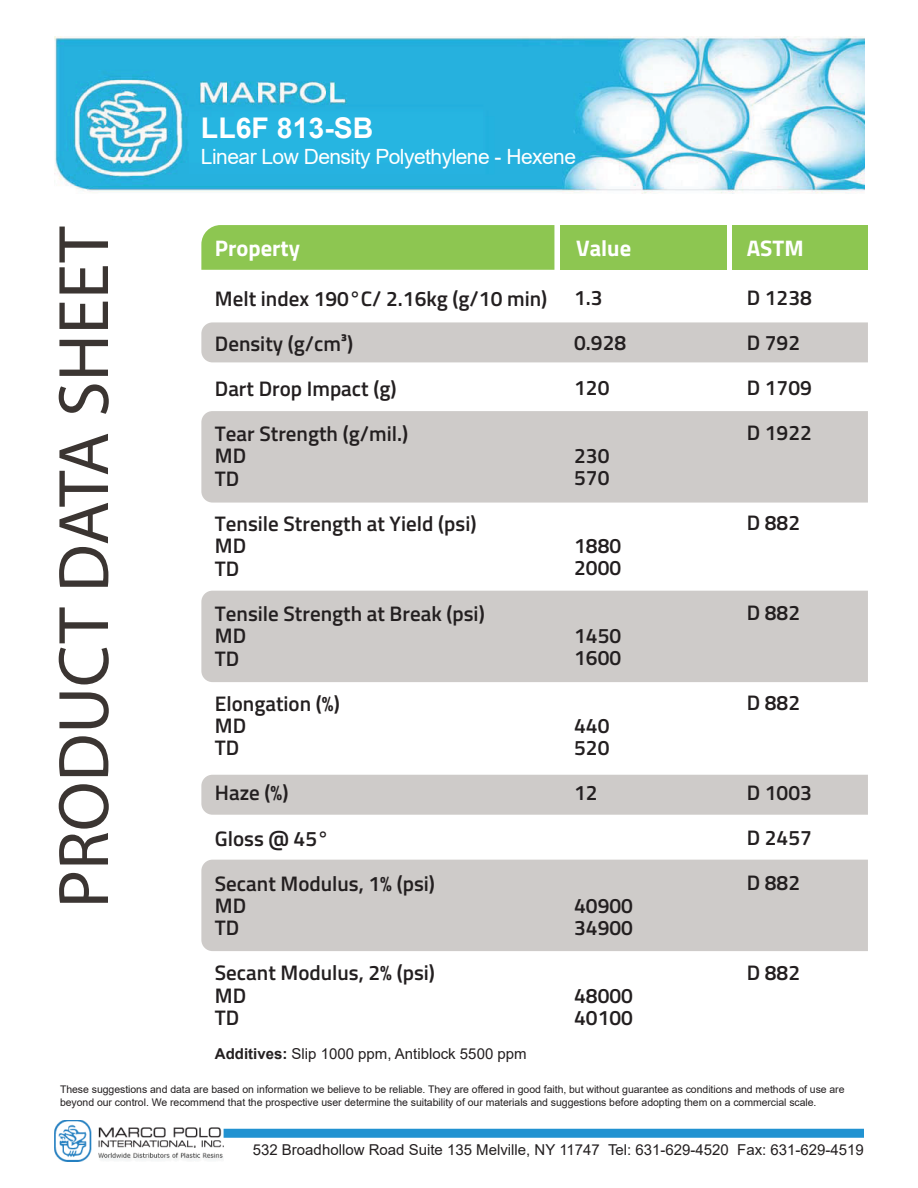
<style>
.page{position:relative;width:918px;height:1188px;background:#fff}
.page>*{position:absolute;margin:0;border:0;box-sizing:border-box;transform-origin:0 0}
.t1{font:72px "Myriad Pro";color:#3b3532}
.t2{font:700 28.5px "Arial";color:#fff}
.t3{font:700 22.5px "Titillium Web";color:#fff}
.t4{font:600 21px/22.5px "Titillium Web";color:#231f20}
.t5{font:21px "Arial";letter-spacing:-.025em;color:#fff}
.t6{font:15px "Arial";color:#231f20}
.t7{font:10.5px/13.5px "Arial";letter-spacing:-.005em;color:#231f20}
.s1{font-weight:700}
</style>
<div class="page">
<img style="left:54px;top:36px;width:810px;height:158px">
<img style="left:54px;top:1120px;width:170px;height:41px">
<div style="left:224px;top:1129px;width:640px;height:9px;background:#2192d1"></div>
<div style="left:201px;top:411px;width:667px;height:92px;background:#cecbc9"></div>
<div style="left:201px;top:591px;width:667px;height:91px;background:#cecbc9"></div>
<div style="left:201px;top:860px;width:667px;height:91px;background:#cecbc9"></div>
<div style="left:201px;top:322px;width:667px;height:40px;background:#cecbc9"></div>
<div style="left:201px;top:775px;width:667px;height:40px;background:#cecbc9"></div>
<div style="left:201px;top:225px;width:353px;height:45px;background:#8dc651"></div>
<div style="left:560px;top:225px;width:167px;height:45px;background:#8dc651"></div>
<div style="left:733px;top:225px;width:135px;height:45px;background:#8dc651"></div>
<h1 class="t1" style="left:39px;top:908px;width:683px;rotate:-90deg">PRODUCT DATA SHEET</h1>
<h2 class="t2" style="left:201px;top:108px;width:174px">LL6F 813-SB</h2>
<p class="t5" style="left:201px;top:142px;width:377px">Linear Low Density Polyethylene - Hexene</p>
<p class="t3" style="left:215px;top:231px;width:87px">Property</p>
<p class="t4" style="left:215px;top:275px;width:334px;line-height:45px">Melt index 190°C/ 2.16kg (g/10 min)<br>Density (g/cm³)<br>Dart Drop Impact (g)<br>Tear Strength (g/mil.)</p>
<p class="t4" style="left:215px;top:443px;width:33px">MD<br>TD</p>
<p class="t4" style="left:215px;top:511px;width:263px">Tensile Strength at Yield (psi)<br>MD<br>TD</p>
<p class="t4" style="left:215px;top:601px;width:271px">Tensile Strength at Break (psi)<br>MD<br>TD</p>
<p class="t4" style="left:215px;top:691px;width:126px">Elongation (%)<br>MD<br>TD</p>
<p class="t4" style="left:215px;top:770px;width:222px;line-height:45px">Haze (%)<br>Gloss @ 45°<br>Secant Modulus, 1% (psi)</p>
<p class="t4" style="left:215px;top:893px;width:33px">MD<br>TD</p>
<p class="t4" style="left:215px;top:961px;width:222px">Secant Modulus, 2% (psi)<br>MD<br>TD</p>
<p class="t6" style="left:215px;top:1043px;width:313px"><span class="s1">Additives:</span> Slip 1000 ppm, Antiblock 5500 ppm</p>
<p class="t3" style="left:576px;top:231px;width:57px">Value</p>
<p class="t3" style="left:747px;top:231px;width:58px">ASTM</p>
<p class="t4" style="left:574px;top:275px;width:54px;line-height:45px">1.3<br>0.928<br>120</p>
<p class="t4" style="left:574px;top:443px;width:37px">230<br>570</p>
<p class="t4" style="left:574px;top:533px;width:49px">1880<br>2000</p>
<p class="t4" style="left:574px;top:623px;width:49px">1450<br>1600</p>
<p class="t4" style="left:574px;top:713px;width:37px">440<br>520</p>
<p class="t4" style="left:574px;top:781px;width:25px">12</p>
<p class="t4" style="left:574px;top:893px;width:60px">40900<br>34900</p>
<p class="t4" style="left:574px;top:983px;width:60px">48000<br>40100</p>
<p class="t4" style="left:747px;top:274px;width:67px;line-height:45px">D 1238<br>D 792<br>D 1709<br>D 1922</p>
<p class="t4" style="left:747px;top:511px;width:55px">D 882</p>
<p class="t4" style="left:747px;top:601px;width:55px">D 882</p>
<p class="t4" style="left:747px;top:691px;width:55px">D 882</p>
<p class="t4" style="left:747px;top:770px;width:67px;line-height:45px;text-align:justify">D 1003<br>D 2457<br>D 882</p>
<p class="t4" style="left:747px;top:961px;width:55px">D 882</p>
<p class="t7" style="left:60px;top:1082px;width:786px">These suggestions and data are based on information we believe to be reliable. They are offered in good faith, but without guarantee as conditions and methods of use are beyond our control. We recommend that the prospective user determine the suitability of our materials and suggestions before adopting them on a commercial scale.</p>
<p class="t6" style="left:253px;top:1140px;width:613px">532 Broadhollow Road Suite 135 Melville, NY 11747 Tel: 631-629-4520 Fax: 631-629-4519</p>
</div>
